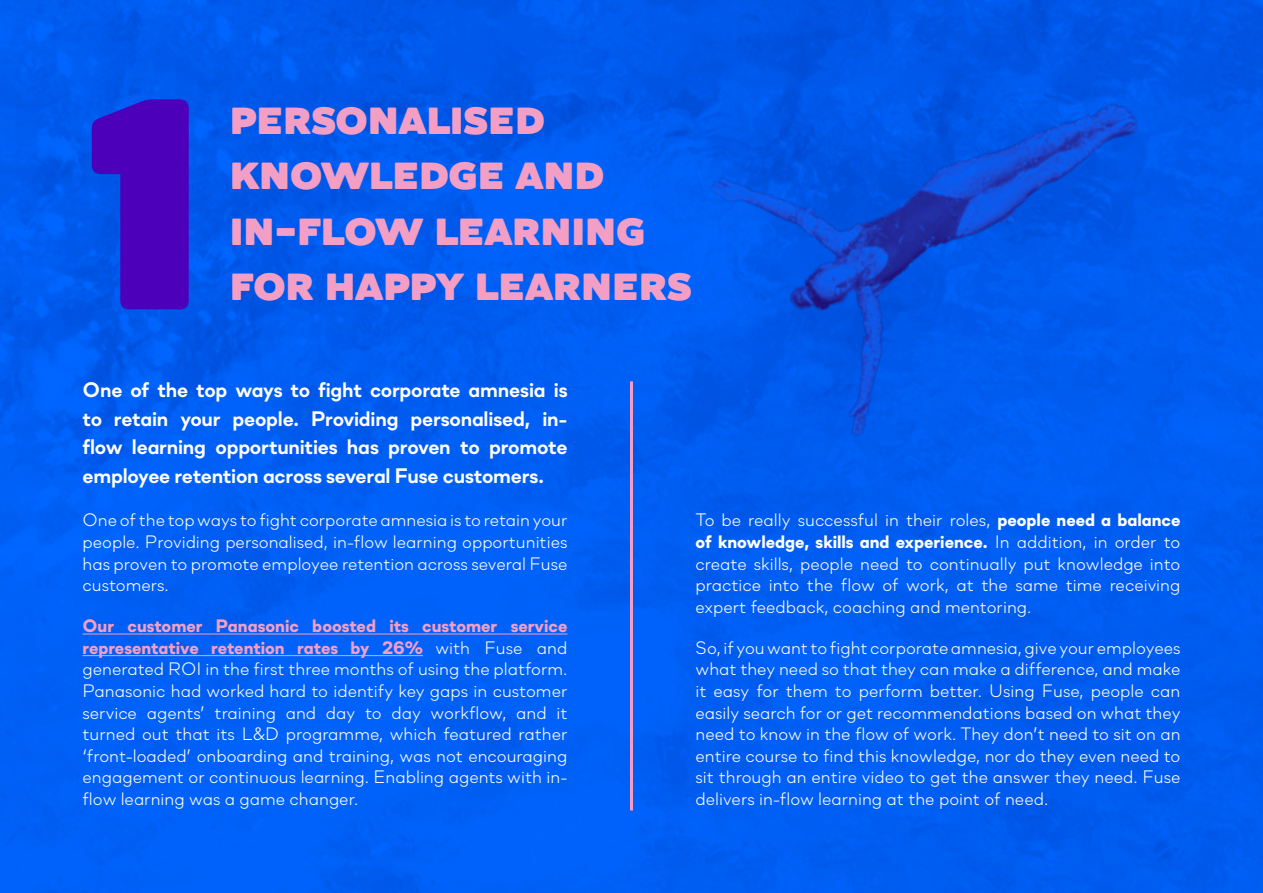
<style>
.page{position:relative;width:1263px;height:893px;background:#fff}
.page>*{position:absolute;margin:0;border:0;box-sizing:border-box;transform-origin:0 0}
.t1{font:300px "Dallas PS Sans Bld";color:#4d00ba}
.t2{font:37.65px/55.5px "Dallas PS Sans Bld";letter-spacing:-.05em;color:#f39fc5}
.t3{font:700 21px/28.5px "Soin Sans Neue";letter-spacing:-.01em;color:#fff;text-align:justify}
.t4{font:300 18px/21.6px "Soin Sans Neue";color:#fff;text-align:justify}
.s1{font-weight:800;color:#f39fc5}
.s2{font-weight:800}
</style>
<div class="page">
<img style="left:0;top:0;width:1263px;height:893px">
<img style="left:642px;top:0;width:593px;height:486px">
<hr style="left:82px;top:633px;width:485px;height:1px;background:#f39fc5">
<hr style="left:82px;top:655px;width:341px;height:1px;background:#f39fc5">
<hr style="left:630px;top:381px;width:3px;height:429px;background:#f39fc5">
<h1 class="t1" style="left:82px;top:1px;width:121px">1</h1>
<h2 class="t2" style="left:229px;top:93px;width:465px">PERSONALISED<br>KNOWLEDGE AND<br>IN-FLOW LEARNING<br>FOR HAPPY LEARNERS</h2>
<p class="t3" style="left:82px;top:375px;width:486px">One of the top ways to fight corporate amnesia is to retain your people. Providing personalised, in&shy;flow learning opportunities has proven to promote employee retention across several Fuse customers.</p>
<p class="t4" style="left:82px;top:508px;width:486px">One of the top ways to fight corporate amnesia is to retain your people. Providing personalised, in-flow learning opportunities has proven to promote employee retention across several Fuse customers.</p>
<p class="t4" style="left:82px;top:614px;width:486px"><span class="s1">Our customer Panasonic boosted its customer service representative retention rates by 26%</span> with Fuse and generated ROI in the first three months of using the platform.<br>Panasonic had worked hard to identify key gaps in customer service agents’ training and day to day workflow, and it turned out that its L&amp;D programme, which featured rather ‘front-loaded’ onboarding and training, was not encouraging engagement or continuous learning. Enabling agents with in&shy;flow learning was a game changer.</p>
<p class="t4" style="left:695px;top:508px;width:486px">To be really successful in their roles, <span class="s2">people need a balance of knowledge, skills and experience.</span> In addition, in order to create skills, people need to continually put knowledge into practice into the flow of work, at the same time receiving expert feedback, coaching and mentoring.</p>
<p class="t4" style="left:695px;top:635px;width:486px">So, if you want to fight corporate amnesia, give your employees what they need so that they can make a difference, and make it easy for them to perform better. Using Fuse, people can easily search for or get recommendations based on what they need to know in the flow of work. They don’t need to sit on an entire course to find this knowledge, nor do they even need to sit through an entire video to get the answer they need. Fuse delivers in-flow learning at the point of need.</p>
</div>
